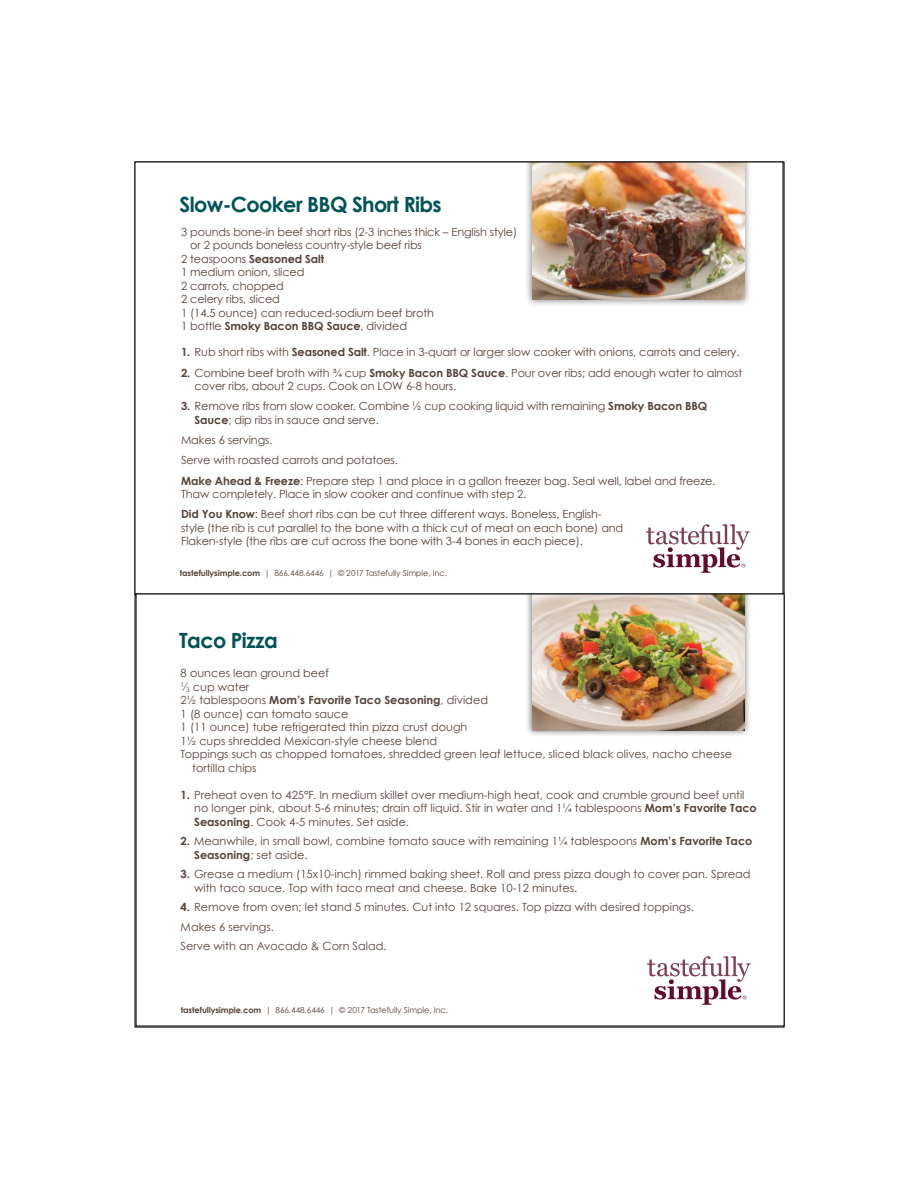
<style>
.page{position:relative;width:918px;height:1188px;background:#fff}
.page>*{position:absolute;margin:0;border:0;box-sizing:border-box;transform-origin:0 0}
.t1{font:700 21px "Century Gothic";letter-spacing:-.03em;color:#005356}
.t2{font:11.25px/13.5px "Century Gothic";letter-spacing:-.01em;color:#574239}
.t3{font:700 11.25px "Century Gothic";letter-spacing:-.01em;color:#574239}
.t4{font:8.25px "Century Gothic";letter-spacing:-.01em;color:#574239}
.s1{font-weight:400}
.s2{font-weight:700}
.s3{font-size:6.6px}
</style>
<div class="page">
<div style="left:524px;top:162px;width:228px;height:145px;background:#000;opacity:.52"></div>
<img style="left:533px;top:164px;width:211px;height:135px">
<svg style="left:646px;top:524px;width:104px;height:49px"></svg>
<div style="left:525px;top:594px;width:227px;height:144px;background:#000;opacity:.52"></div>
<img style="left:532px;top:596px;width:213px;height:134px">
<svg style="left:647px;top:956px;width:104px;height:49px"></svg>
<h1 class="t1" style="left:180px;top:192px;width:264px">Slow-Cooker BBQ Short Ribs</h1>
<p class="t2" style="left:181px;top:225px;width:338px">3 pounds bone-in beef short ribs (2-3 inches thick – English style)</p>
<p class="t2" style="left:190px;top:238px;width:233px">or 2 pounds boneless country-style beef ribs</p>
<p class="t3" style="left:181px;top:251px;width:145px"><span class="s1">2 teaspoons</span> Seasoned Salt</p>
<p class="t2" style="left:181px;top:265px;width:125px">1 medium onion, sliced</p>
<p class="t2" style="left:181px;top:279px;width:104px">2 carrots, chopped</p>
<p class="t2" style="left:181px;top:292px;width:100px">2 celery ribs, sliced</p>
<p class="t2" style="left:181px;top:306px;width:254px">1 (14.5 ounce) can reduced-sodium beef broth</p>
<p class="t3" style="left:181px;top:319px;width:227px"><span class="s1">1 bottle</span> Smoky Bacon BBQ Sauce<span class="s1">, divided</span></p>
<p class="t2" style="left:181px;top:345px;width:560px"><span class="s2">1.</span> Rub short ribs with <span class="s2">Seasoned Salt</span>. Place in 3-quart or larger slow cooker with onions, carrots and celery.</p>
<p class="t2" style="left:195px;top:366px;width:549px;text-indent:-13px"><span class="s2">2.</span> Combine beef broth with ¾ cup <span class="s2">Smoky Bacon BBQ Sauce</span>. Pour over ribs; add enough water to almost cover ribs, about 2 cups. Cook on LOW 6-8 hours.</p>
<p class="t2" style="left:195px;top:399px;width:514px;text-indent:-13px"><span class="s2">3.</span> Remove ribs from slow cooker. Combine ½ cup cooking liquid with remaining <span class="s2">Smoky Bacon BBQ<br>Sauce</span>; dip ribs in sauce and serve.</p>
<p class="t2" style="left:181px;top:430px;width:536px;line-height:20.2px">Makes 6 servings.<br>Serve with roasted carrots and potatoes.<br><span class="s2">Make Ahead &amp; Freeze</span>: Prepare step 1 and place in a gallon freezer bag. Seal well, label and freeze.</p>
<p class="t2" style="left:181px;top:484px;width:422px;line-height:20.2px">Thaw completely. Place in slow cooker and continue with step 2.<br><span class="s2">Did You Know</span>: Beef short ribs can be cut three different ways. Boneless, English-</p>
<p class="t2" style="left:181px;top:521px;width:444px">style (the rib is cut parallel to the bone with a thick cut of meat on each bone) and<br>Flaken-style (the ribs are cut across the bone with 3-4 bones in each piece).</p>
<p class="t4" style="left:180px;top:568px;width:269px"><span class="s2">tastefullysimple.com</span> | 866.448.6446 | © 2017 Tastefully Simple, Inc.</p>
<h1 class="t1" style="left:179px;top:627px;width:100px">Taco Pizza</h1>
<p class="t2" style="left:181px;top:666px;width:150px">8 ounces lean ground beef</p>
<p class="t2" style="left:181px;top:680px;width:70px"><sup>1</sup>⁄<span class="s3">3</span> cup water</p>
<p class="t3" style="left:181px;top:693px;width:309px"><span class="s1">2½ tablespoons</span> Mom’s Favorite Taco Seasoning<span class="s1">, divided</span></p>
<p class="t2" style="left:181px;top:707px;width:169px">1 (8 ounce) can tomato sauce</p>
<p class="t2" style="left:181px;top:720px;width:288px">1 (11 ounce) tube refrigerated thin pizza crust dough</p>
<p class="t2" style="left:181px;top:734px;width:258px">1½ cups shredded Mexican-style cheese blend</p>
<p class="t2" style="left:181px;top:747px;width:553px">Toppings such as chopped tomatoes, shredded green leaf lettuce, sliced black olives, nacho cheese</p>
<p class="t2" style="left:192px;top:761px;width:66px">tortilla chips</p>
<p class="t2" style="left:194px;top:788px;width:564px;text-indent:-14px"><span class="s2">1.</span> Preheat oven to 425°F. In medium skillet over medium-high heat, cook and crumble ground beef until no longer pink, about 5-6 minutes; drain off liquid. Stir in water and 1¼ tablespoons <span class="s2">Mom’s Favorite Taco<br>Seasoning</span>. Cook 4-5 minutes. Set aside.</p>
<p class="t2" style="left:194px;top:834px;width:560px;text-indent:-14px"><span class="s2">2.</span> Meanwhile, in small bowl, combine tomato sauce with remaining 1¼ tablespoons <span class="s2">Mom’s Favorite Taco<br>Seasoning</span>; set aside.</p>
<p class="t2" style="left:194px;top:867px;width:558px;text-indent:-14px"><span class="s2">3.</span> Grease a medium (15x10-inch) rimmed baking sheet. Roll and press pizza dough to cover pan. Spread with taco sauce. Top with taco meat and cheese. Bake 10-12 minutes.</p>
<p class="t2" style="left:181px;top:897px;width:515px;line-height:19.5px"><span class="s2">4.</span> Remove from oven; let stand 5 minutes. Cut into 12 squares. Top pizza with desired toppings.<br>Makes 6 servings.<br>Serve with an Avocado &amp; Corn Salad.</p>
<p class="t4" style="left:181px;top:1005px;width:269px"><span class="s2">tastefullysimple.com</span> | 866.448.6446 | © 2017 Tastefully Simple, Inc.</p>
</div>
